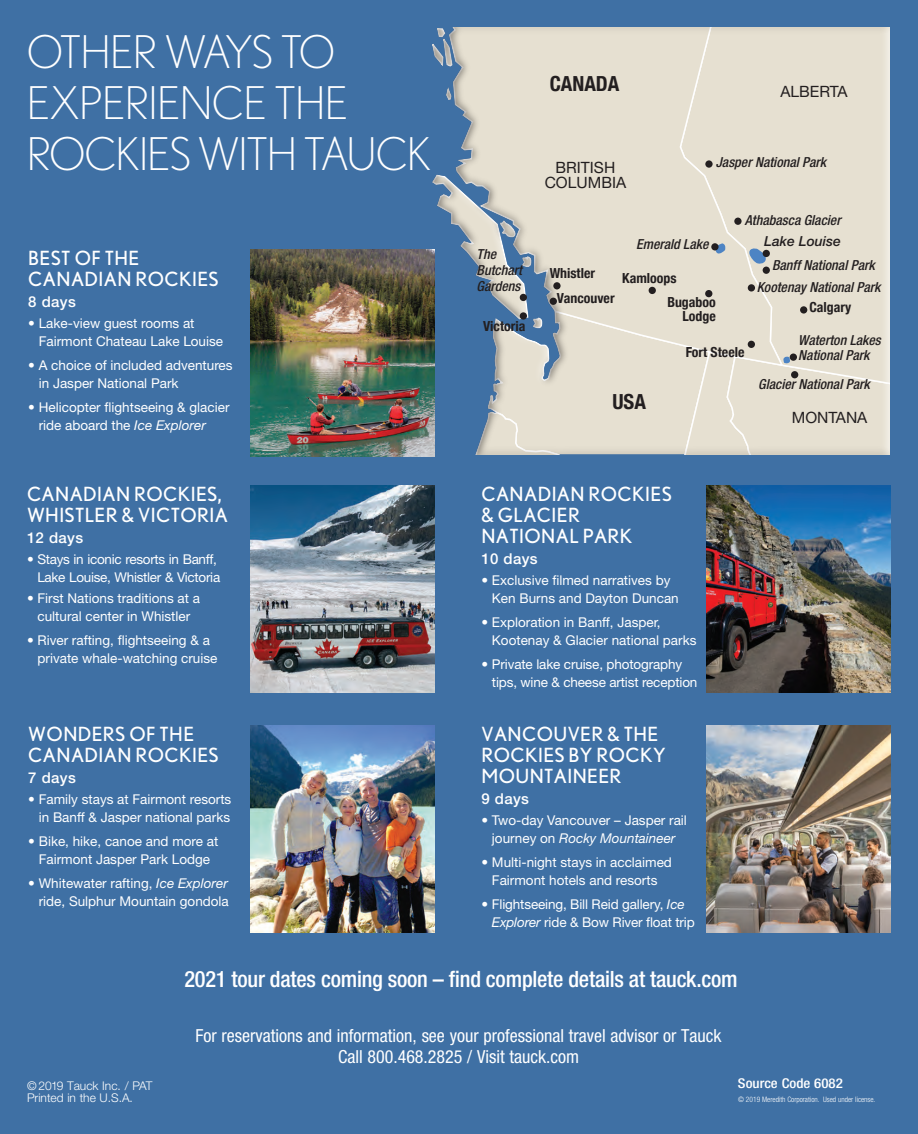
<style>
.page{position:relative;width:918px;height:1134px;background:#3f70a4}
.page>*{position:absolute;margin:0;border:0;box-sizing:border-box;transform-origin:0 0}
.t1{font:300 45px/51px "Nobel";letter-spacing:-.025em;color:#fff}
.t2{font:500 condensed 22.5px "Helvetica Neue";letter-spacing:-.01em;color:#fff}
.t3{font:700 condensed 20.85px "Helvetica Neue";color:#231f20}
._13_Tour_Title{font:19.5px/21px "Nobel";letter-spacing:.02em;color:#fff}
.t4{font:condensed 18px/21px "Helvetica Neue";color:#fff;text-align:center}
.t5{font:15.6px/15.6px "Helvetica Neue";color:#231f20;text-align:center}
._13_Tour_Title-2{font:500 15px "Helvetica Neue";letter-spacing:.02em;color:#fff}
.t6{font:italic 500 condensed 13.8px/15.6px "Helvetica Neue";color:#231f20}
.t7{font:700 condensed 13.8px/13.8px "Helvetica Neue";color:#231f20;text-align:right}
.t8{font:italic 500 13.8px "Helvetica Neue";color:#231f20}
._13_Tour_Title-3{font:13.5px/18px "Helvetica Neue";color:#fff}
._13_Tour_Title-4{font:13.5px/18px "Helvetica Neue";letter-spacing:-.02em;color:#fff;text-align:right}
.t9{font:500 condensed 13.5px "Helvetica Neue";color:#fff;scale:1.1 1}
.t10{font:300 12px "Helvetica Neue";color:#fff}
.t11{font:300 condensed 7.5px "Helvetica Neue";color:#fff}
.s1{font-style:italic}
</style>
<div class="page">
<img style="left:250px;top:249px;width:171px;height:207px">
<div style="left:421px;top:27px;width:469px;height:430px;background:#231f20;opacity:.75"></div>
<img style="left:706px;top:486px;width:185px;height:207px">
<img style="left:706px;top:725px;width:185px;height:207px">
<img style="left:250px;top:725px;width:185px;height:207px">
<div style="left:550px;top:298px;width:7px;height:7px;background:#231f20;border-radius:50%"></div>
<div style="left:705px;top:160px;width:8px;height:8px;background:#231f20;border-radius:50%"></div>
<div style="left:734px;top:218px;width:8px;height:7px;background:#231f20;border-radius:50%"></div>
<div style="left:763px;top:267px;width:7px;height:7px;background:#231f20;border-radius:50%"></div>
<div style="left:763px;top:250px;width:7px;height:7px;background:#231f20;border-radius:50%"></div>
<div style="left:800px;top:306px;width:7px;height:8px;background:#231f20;border-radius:50%"></div>
<div style="left:520px;top:294px;width:7px;height:7px;background:#231f20;border-radius:50%"></div>
<div style="left:520px;top:312px;width:7px;height:8px;background:#231f20;border-radius:50%"></div>
<div style="left:553px;top:282px;width:8px;height:7px;background:#231f20;border-radius:50%"></div>
<div style="left:649px;top:287px;width:7px;height:7px;background:#231f20;border-radius:50%"></div>
<div style="left:711px;top:243px;width:8px;height:8px;background:#231f20;border-radius:50%"></div>
<div style="left:705px;top:290px;width:7px;height:7px;background:#231f20;border-radius:50%"></div>
<div style="left:790px;top:354px;width:7px;height:7px;background:#231f20;border-radius:50%"></div>
<div style="left:791px;top:371px;width:7px;height:7px;background:#231f20;border-radius:50%"></div>
<div style="left:748px;top:341px;width:7px;height:7px;background:#231f20;border-radius:50%"></div>
<div style="left:748px;top:284px;width:7px;height:8px;background:#231f20;border-radius:50%"></div>
<img style="left:250px;top:486px;width:185px;height:207px">
<p class="t1" style="left:27px;top:26px;width:406px">OTHER WAYS TO<br>EXPERIENCE THE<br>ROCKIES WITH TAUCK</p>
<p class="_13_Tour_Title" style="left:28px;top:247px;width:192px">BEST OF THE<br>CANADIAN ROCKIES</p>
<p class="_13_Tour_Title-2" style="left:28px;top:293px;width:49px">8 days</p>
<p class="_13_Tour_Title-3" style="left:39px;top:314px;width:186px;text-indent:-11px">• Lake-view guest rooms at<br>Fairmont Chateau Lake Louise</p>
<p class="_13_Tour_Title-3" style="left:39px;top:356px;width:195px;text-indent:-11px">• A choice of included adventures in Jasper National Park</p>
<p class="_13_Tour_Title-3" style="left:39px;top:398px;width:192px;text-indent:-11px">• Helicopter flightseeing &amp; glacier ride aboard the <span class="s1">Ice Explorer</span></p>
<p class="_13_Tour_Title" style="left:27px;top:484px;width:202px">CANADIAN ROCKIES,<br>WHISTLER &amp; VICTORIA</p>
<p class="_13_Tour_Title-2" style="left:27px;top:529px;width:58px">12 days</p>
<p class="_13_Tour_Title-4" style="left:27px;top:550px;width:195px">• Stays in iconic resorts in Banff,<br>Lake Louise, Whistler &amp; Victoria</p>
<p class="_13_Tour_Title-3" style="left:27px;top:589px;width:175px;text-align:center">• First Nations traditions at a cultural center in Whistler</p>
<p class="_13_Tour_Title-3" style="left:38px;top:631px;width:181px;text-indent:-11px">• River rafting, flightseeing &amp; a private whale-watching cruise</p>
<p class="_13_Tour_Title" style="left:28px;top:723px;width:192px">WONDERS OF THE<br>CANADIAN ROCKIES</p>
<p class="_13_Tour_Title-2" style="left:28px;top:769px;width:49px">7 days</p>
<p class="_13_Tour_Title-3" style="left:28px;top:790px;width:205px;text-align:right">• Family stays at Fairmont resorts in Banff &amp; Jasper national parks</p>
<p class="_13_Tour_Title-3" style="left:28px;top:832px;width:192px;text-align:center">• Bike, hike, canoe and more at<br>Fairmont Jasper Park Lodge</p>
<p class="_13_Tour_Title-3" style="left:28px;top:874px;width:202px;text-align:right">• Whitewater rafting, <span class="s1">Ice Explorer </span>ride, Sulphur Mountain gondola</p>
<p class="t3" style="left:550px;top:66px;width:71px">CANADA</p>
<p class="t5" style="left:781px;top:83px;width:69px">ALBERTA</p>
<p class="t6" style="left:477px;top:246px;width:47px">The<br>Butchart<br>Gardens</p>
<p class="t7" style="left:483px;top:318px;width:44px">Victoria</p>
<p class="t5" style="left:545px;top:159px;width:83px">BRITISH<br>COLUMBIA</p>
<p class="t6" style="left:716px;top:155px;width:112px">Jasper National Park</p>
<p class="t6" style="left:636px;top:236px;width:74px">Emerald Lake</p>
<p class="t7" style="left:550px;top:266px;width:47px">Whistler</p>
<p class="t7" style="left:622px;top:270px;width:56px">Kamloops</p>
<p class="t7" style="left:557px;top:290px;width:59px">Vancouver</p>
<p class="t7" style="left:667px;top:294px;width:50px">Bugaboo<br>Lodge</p>
<p class="t6" style="left:745px;top:212px;width:97px">Athabasca Glacier</p>
<p class="t6" style="left:772px;top:257px;width:104px">Banff National Park</p>
<p class="t8" style="left:764px;top:233px;width:78px">Lake Louise</p>
<p class="t6" style="left:757px;top:280px;width:125px">Kootenay National Park</p>
<p class="t7" style="left:809px;top:299px;width:44px">Calgary</p>
<p class="t3" style="left:612px;top:385px;width:35px">USA</p>
<p class="t7" style="left:686px;top:344px;width:60px">Fort Steele</p>
<p class="t6" style="left:798px;top:332px;width:84px">Waterton Lakes<br>National Park</p>
<p class="t6" style="left:758px;top:376px;width:113px">Glacier National Park</p>
<p class="t5" style="left:792px;top:409px;width:77px">MONTANA</p>
<p class="_13_Tour_Title" style="left:481px;top:484px;width:192px">CANADIAN ROCKIES &amp; GLACIER<br>NATIONAL PARK</p>
<p class="_13_Tour_Title-2" style="left:481px;top:550px;width:58px">10 days</p>
<p class="_13_Tour_Title-3" style="left:492px;top:571px;width:188px;text-indent:-11px">• Exclusive filmed narratives by<br>Ken Burns and Dayton Duncan</p>
<p class="_13_Tour_Title-3" style="left:492px;top:613px;width:206px;text-indent:-11px">• Exploration in Banff, Jasper,<br>Kootenay &amp; Glacier national parks</p>
<p class="_13_Tour_Title-3" style="left:492px;top:655px;width:207px;text-indent:-11px">• Private lake cruise, photography tips, wine &amp; cheese artist reception</p>
<p class="_13_Tour_Title" style="left:481px;top:723px;width:186px">VANCOUVER &amp; THE<br>ROCKIES BY ROCKY<br>MOUNTAINEER</p>
<p class="_13_Tour_Title-2" style="left:481px;top:790px;width:49px">9 days</p>
<p class="_13_Tour_Title-3" style="left:481px;top:811px;width:207px;text-align:center">• Two-day Vancouver – Jasper rail journey on <span class="s1">Rocky Mountaineer</span></p>
<p class="_13_Tour_Title-3" style="left:481px;top:853px;width:192px;text-align:center">• Multi-night stays in acclaimed<br>Fairmont hotels and resorts</p>
<p class="_13_Tour_Title-3" style="left:492px;top:895px;width:204px;text-indent:-10px">• Flightseeing, Bill Reid gallery, <span class="s1">Ice<br>Explorer</span> ride &amp; Bow River float trip</p>
<p class="t2" style="left:185px;top:965px;width:555px">2021 tour dates coming soon – find complete details at tauck.com</p>
<p class="t4" style="left:195px;top:1025px;width:528px">For reservations and information, see your professional travel advisor or Tauck<br>Call 800.468.2825 / Visit tauck.com</p>
<p class="t10" style="left:27px;top:1079px;width:127px">© 2019 Tauck Inc. / PAT</p>
<p class="t9" style="left:738px;top:1075px;width:97px">Source Code 6082</p>
<p class="t10" style="left:27px;top:1091px;width:107px">Printed in the U.S.A.</p>
<p class="t11" style="left:738px;top:1096px;width:139px">© 2019 Meredith Corporation. Used under license.</p>
</div>
